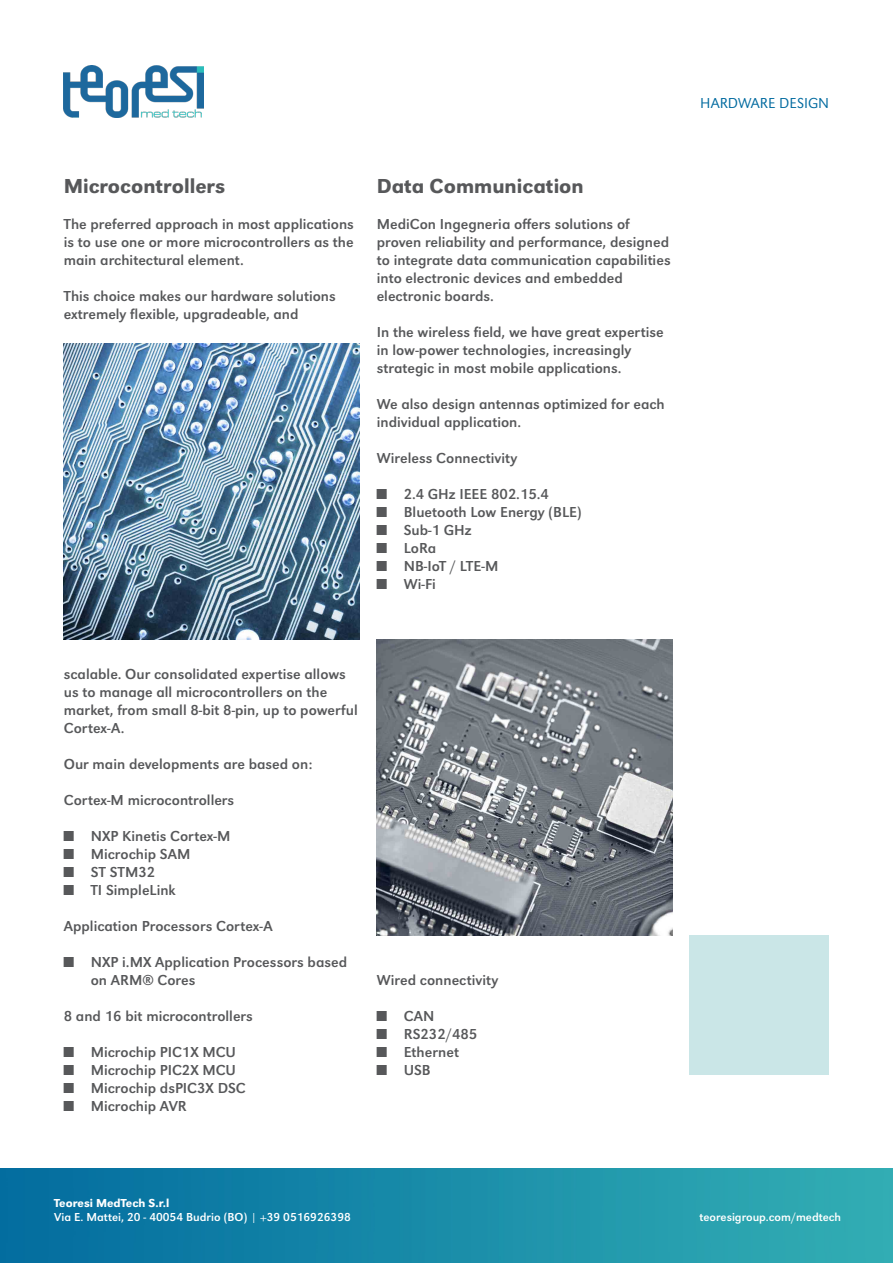
<style>
.page{position:relative;width:893px;height:1263px;background:#fff}
.page>*{position:absolute;margin:0;border:0;box-sizing:border-box;transform-origin:0 0}
.t1{font:500 21px "URW Grotesk";color:#57585a}
.t2{font:15px/18px "URW Grotesk";color:#57585a}
.t3{font:300 15px "URW Grotesk";color:#006a9f}
.t4{font:12px "URW Grotesk";color:#fff}
.t5{font:500 12px "URW Grotesk";color:#fff}
</style>
<div class="page">
<img style="left:1px;top:1169px;width:891px;height:94px">
<img style="left:64px;top:65px;width:139px;height:53px">
<img style="left:64px;top:344px;width:296px;height:295px">
<img style="left:377px;top:639px;width:296px;height:296px">
<div style="left:690px;top:935px;width:139px;height:139px;background:#cae6e7"></div>
<p class="t1" style="left:64px;top:174px;width:163px">Microcontrollers</p>
<p class="t2" style="left:64px;top:215px;width:292px;text-align:justify">The preferred approach in most applications is to use one or more microcontrollers as the main architectural element.</p>
<p class="t2" style="left:64px;top:287px;width:274px">This choice makes our hardware solutions extremely flexible, upgradeable, and</p>
<p class="t1" style="left:377px;top:174px;width:209px">Data Communication</p>
<p class="t2" style="left:377px;top:215px;width:295px">MediCon Ingegneria offers solutions of proven reliability and performance, designed to integrate data communication capabilities into electronic devices and embedded electronic boards.</p>
<p class="t2" style="left:377px;top:323px;width:288px">In the wireless field, we have great expertise in low-power technologies, increasingly strategic in most mobile applications.</p>
<p class="t2" style="left:377px;top:395px;width:290px">We also design antennas optimized for each individual application.</p>
<p class="t2" style="left:377px;top:449px;width:142px">Wireless Connectivity</p>
<p class="t2" style="left:377px;top:485px;width:174px">■ 2.4 GHz IEEE 802.15.4</p>
<p class="t2" style="left:377px;top:503px;width:206px">■ Bluetooth Low Energy (BLE)</p>
<p class="t2" style="left:377px;top:521px;width:96px">■ Sub-1 GHz</p>
<p class="t2" style="left:377px;top:539px;width:61px">■ LoRa</p>
<p class="t2" style="left:377px;top:557px;width:123px">■ NB-IoT / LTE-M</p>
<p class="t2" style="left:377px;top:575px;width:61px">■ Wi-Fi</p>
<p class="t3" style="left:700px;top:95px;width:130px">HARDWARE DESIGN</p>
<p class="t2" style="left:64px;top:665px;width:295px">scalable. Our consolidated expertise allows us to manage all microcontrollers on the market, from small 8-bit 8-pin, up to powerful Cortex-A.</p>
<p class="t2" style="left:64px;top:755px;width:250px">Our main developments are based on:</p>
<p class="t2" style="left:64px;top:791px;width:172px">Cortex-M microcontrollers</p>
<p class="t2" style="left:64px;top:827px;width:168px">■ NXP Kinetis Cortex-M</p>
<p class="t2" style="left:64px;top:845px;width:128px">■ Microchip SAM</p>
<p class="t2" style="left:64px;top:863px;width:93px">■ ST STM32</p>
<p class="t2" style="left:64px;top:881px;width:114px">■ TI SimpleLink</p>
<p class="t2" style="left:64px;top:917px;width:210px">Application Processors Cortex-A</p>
<p class="t2" style="left:91px;top:953px;width:258px;text-indent:-27px">■ NXP i.MX Application Processors based on ARM® Cores</p>
<p class="t2" style="left:64px;top:1007px;width:191px">8 and 16 bit microcontrollers</p>
<p class="t2" style="left:64px;top:1043px;width:174px">■ Microchip PIC1X MCU</p>
<p class="t2" style="left:64px;top:1061px;width:174px">■ Microchip PIC2X MCU</p>
<p class="t2" style="left:64px;top:1079px;width:183px">■ Microchip dsPIC3X DSC</p>
<p class="t2" style="left:64px;top:1097px;width:125px">■ Microchip AVR</p>
<p class="t2" style="left:377px;top:971px;width:123px">Wired connectivity</p>
<p class="t2" style="left:377px;top:1007px;width:59px">■ CAN</p>
<p class="t2" style="left:377px;top:1025px;width:102px">■ RS232/485</p>
<p class="t2" style="left:377px;top:1043px;width:84px">■ Ethernet</p>
<p class="t2" style="left:377px;top:1061px;width:56px">■ USB</p>
<p class="t5" style="left:54px;top:1196px;width:117px">Teoresi MedTech S.r.l</p>
<p class="t4" style="left:54px;top:1210px;width:298px">Via E. Mattei, 20 - 40054 Budrio (BO) | +39 0516926398</p>
<p class="t4" style="left:699px;top:1210px;width:143px">teoresigroup.com/medtech</p>
</div>
